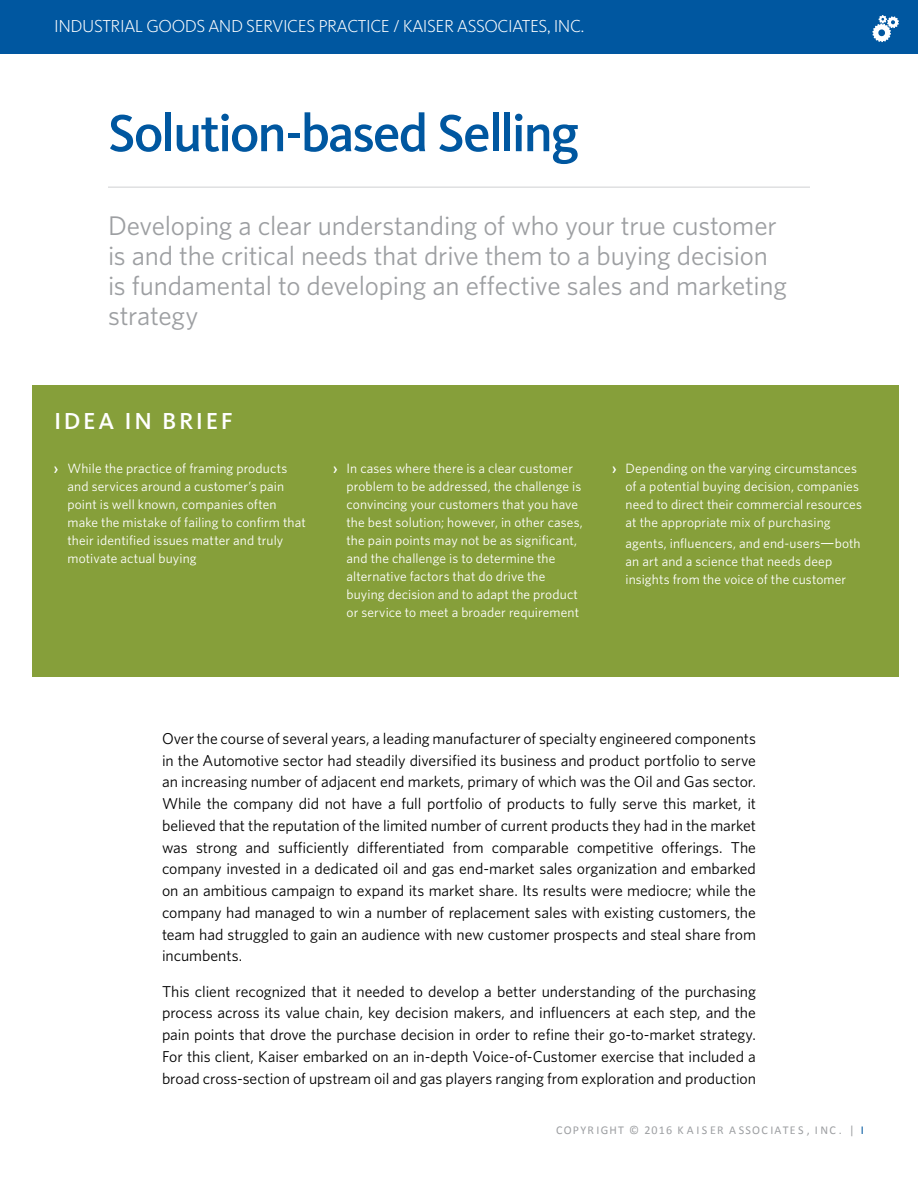
<style>
.page{position:relative;width:918px;height:1188px;background:#fff}
.page>*{position:absolute;margin:0;border:0;box-sizing:border-box;transform-origin:0 0}
.t1{font:500 54px "Kievit Pro";letter-spacing:-.035em;color:#0057a0}
.t2{font:27px/30px "Whitney";letter-spacing:-.01em;color:#9d9fa2}
.t3{font:500 24px "Kievit Pro";letter-spacing:.105em;color:#fff}
.t4{font:300 18px "Kievit Pro";letter-spacing:-.025em;color:#fff}
.t5{font:15.75px/21.8px "Whitney";letter-spacing:-.005em;color:#000;text-align:justify}
.t6{font:13.5px/18px "Whitney";letter-spacing:.01em;color:#fff}
.t7{font:12px "Calibri";color:#9d9fa2}
.s1{font-weight:600}
.s2{font-size:15.75px}
</style>
<div class="page">
<div style="left:32px;top:385px;width:867px;height:292px;background:#869f3a"></div>
<hr style="left:108px;top:186px;width:702px;height:2px;background:#dfe0e1">
<div style="left:0;top:0;width:918px;height:54px;background:#0057a0"></div>
<svg style="left:872px;top:15px;width:27px;height:27px"></svg>
<p class="t4" style="left:54px;top:15px;width:532px">INDUSTRIAL GOODS AND SERVICES PRACTICE / KAISER ASSOCIATES, INC.</p>
<h1 class="t1" style="left:108px;top:101px;width:473px">Solution-based Selling</h1>
<h2 class="t2" style="left:108px;top:210px;width:681px">Developing a clear understanding of who your true customer is and the critical needs that drive them to a buying decision is fundamental to developing an effective sales and marketing strategy</h2>
<h3 class="t3" style="left:54px;top:407px;width:180px">IDEA IN BRIEF</h3>
<p class="t6" style="left:67px;top:459px;width:240px;text-indent:-14px"><span class="s1">›</span> While the practice of framing products and services around a customer’s pain point is well known, companies often make the mistake of failing to confirm that their identified issues matter and truly motivate actual buying</p>
<p class="t6" style="left:347px;top:459px;width:238px;text-indent:-14px"><span class="s1">›</span> In cases where there is a clear customer problem to be addressed, the challenge is convincing your customers that you have the best solution; however, in other cases, the pain points may not be as significant, and the challenge is to determine the alternative factors that do drive the buying decision and to adapt the product or service to meet a broader requirement</p>
<p class="t6" style="left:626px;top:459px;width:238px;text-indent:-14px"><span class="s1">›</span> Depending on the varying circumstances of a potential buying decision, companies need to direct their commercial resources at the appropriate mix of purchasing</p>
<p class="t6" style="left:625px;top:534px;width:237px">agents, influencers, and end-users<span class="s2">—</span>both an art and a science that needs deep insights from the voice of the customer</p>
<p class="t5" style="left:162px;top:727px;width:596px">Over the course of several years, a leading manufacturer of specialty engineered components in the Automotive sector had steadily diversified its business and product portfolio to serve an increasing number of adjacent end markets, primary of which was the Oil and Gas sector.<br>While the company did not have a full portfolio of products to fully serve this market, it believed that the reputation of the limited number of current products they had in the market was strong and sufficiently differentiated from comparable competitive offerings. The company invested in a dedicated oil and gas end-market sales organization and embarked on an ambitious campaign to expand its market share. Its results were mediocre; while the company had managed to win a number of replacement sales with existing customers, the team had struggled to gain an audience with new customer prospects and steal share from incumbents.</p>
<p class="t5" style="left:162px;top:980px;width:596px">This client recognized that it needed to develop a better understanding of the purchasing process across its value chain, key decision makers, and influencers at each step, and the pain points that drove the purchase decision in order to refine their go-to-market strategy.<br>For this client, Kaiser embarked on an in-depth Voice-of-Customer exercise that included a broad cross-section of upstream oil and gas players ranging from exploration and production</p>
<p class="t7" style="left:556px;top:1122px;width:7px">i</p>
</div>
